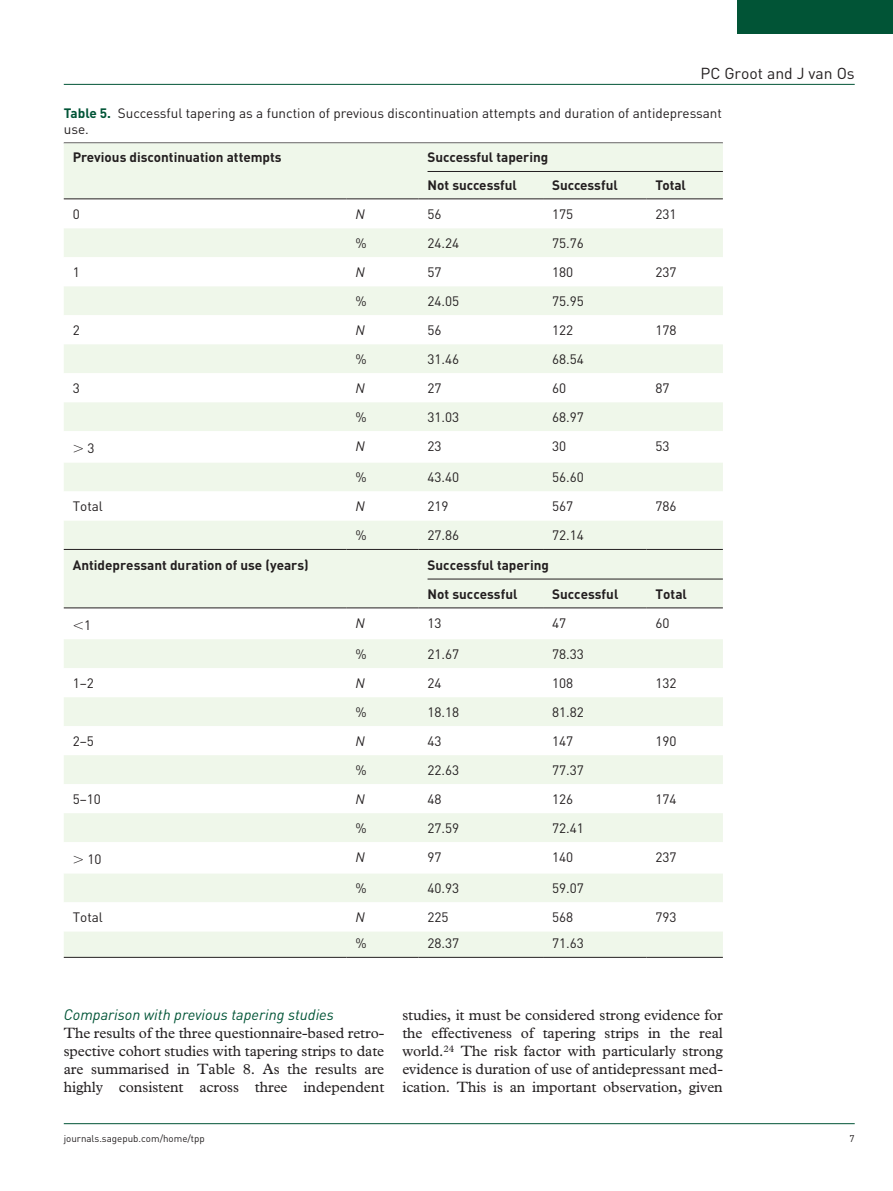
<style>
.page{position:relative;width:893px;height:1191px;background:#fff}
.page>*{position:absolute;margin:0;border:0;box-sizing:border-box;transform-origin:0 0}
.t1{font:15.75px "DIN";color:#231f20}
.t2{font:15px/18px "Plantin Std";letter-spacing:-.005em;color:#231f20;text-align:justify}
.t3{font:italic 15px "DIN";color:#015436}
.t4{font:13.5px/15.8px "DIN";color:#231f20}
.t5{font:700 13.5px/27.8px "DIN";color:#231f20}
.t6{font:italic 13.5px "DIN";color:#231f20}
.t7{font:9.75px "DIN";color:#231f20}
.s1{font-weight:700;color:#015436}
</style>
<div class="page">
<hr style="left:64px;top:84px;width:791px;height:1px;background:#015436">
<hr style="left:64px;top:1123px;width:791px;height:1px;background:#015436">
<div style="left:738px;top:0;width:155px;height:34px;background:#015436"></div>
<div style="left:64px;top:143px;width:659px;height:814px;background:#eff7ea"></div>
<svg style="left:64px;top:199px;width:659px;height:732px;fill:#eff7ea"></svg>
<hr style="left:64px;top:198px;width:282px;height:1px;background:#231f20">
<hr style="left:346px;top:198px;width:72px;height:1px;background:#231f20">
<hr style="left:418px;top:198px;width:125px;height:1px;background:#231f20">
<hr style="left:543px;top:198px;width:103px;height:1px;background:#231f20">
<hr style="left:646px;top:198px;width:77px;height:1px;background:#231f20">
<hr style="left:64px;top:957px;width:282px;height:1px;background:#231f20">
<hr style="left:346px;top:957px;width:72px;height:1px;background:#231f20">
<hr style="left:418px;top:957px;width:125px;height:1px;background:#231f20">
<hr style="left:543px;top:957px;width:103px;height:1px;background:#231f20">
<hr style="left:646px;top:957px;width:77px;height:1px;background:#231f20">
<hr style="left:64px;top:549px;width:282px;height:1px;background:#231f20">
<hr style="left:346px;top:549px;width:72px;height:1px;background:#231f20">
<hr style="left:418px;top:549px;width:125px;height:1px;background:#231f20">
<hr style="left:543px;top:549px;width:103px;height:1px;background:#231f20">
<hr style="left:646px;top:549px;width:77px;height:1px;background:#231f20">
<hr style="left:64px;top:607px;width:282px;height:1px;background:#231f20">
<hr style="left:346px;top:607px;width:72px;height:1px;background:#231f20">
<hr style="left:418px;top:607px;width:125px;height:1px;background:#231f20">
<hr style="left:543px;top:607px;width:103px;height:1px;background:#231f20">
<hr style="left:646px;top:607px;width:77px;height:1px;background:#231f20">
<hr style="left:428px;top:171px;width:295px;height:1px;background:#231f20">
<hr style="left:428px;top:578px;width:295px;height:1px;background:#231f20">
<svg style="left:74px;top:445px;width:9px;height:8px"></svg>
<svg style="left:74px;top:622px;width:9px;height:7px"></svg>
<svg style="left:74px;top:856px;width:9px;height:8px"></svg>
<p class="t1" style="left:700px;top:63px;width:156px">PC Groot and J van Os</p>
<p class="t4" style="left:64px;top:105px;width:660px"><span class="s1">Table 5.</span> Successful tapering as a function of previous discontinuation attempts and duration of antidepressant use.</p>
<p class="t5" style="left:73px;top:143px;width:210px">Previous discontinuation attempts</p>
<p class="t5" style="left:428px;top:143px;width:122px">Successful tapering<br>Not successful</p>
<p class="t5" style="left:552px;top:170px;width:67px">Successful</p>
<p class="t5" style="left:656px;top:170px;width:32px">Total</p>
<p class="t4" style="left:73px;top:206px;width:9px">0</p>
<p class="t6" style="left:356px;top:206px;width:11px">N</p>
<p class="t4" style="left:427px;top:206px;width:16px">56</p>
<p class="t4" style="left:552px;top:206px;width:23px">175</p>
<p class="t4" style="left:656px;top:206px;width:23px">231</p>
<p class="t4" style="left:356px;top:235px;width:13px">%</p>
<p class="t4" style="left:427px;top:235px;width:33px">24.24</p>
<p class="t4" style="left:552px;top:235px;width:33px">75.76</p>
<p class="t4" style="left:73px;top:264px;width:9px">1</p>
<p class="t6" style="left:356px;top:264px;width:11px">N</p>
<p class="t4" style="left:427px;top:264px;width:16px">57</p>
<p class="t4" style="left:552px;top:264px;width:23px">180</p>
<p class="t4" style="left:656px;top:264px;width:23px">237</p>
<p class="t4" style="left:356px;top:293px;width:13px">%</p>
<p class="t4" style="left:427px;top:293px;width:33px">24.05</p>
<p class="t4" style="left:552px;top:293px;width:33px">75.95</p>
<p class="t4" style="left:73px;top:322px;width:9px">2</p>
<p class="t6" style="left:356px;top:322px;width:11px">N</p>
<p class="t4" style="left:427px;top:322px;width:16px">56</p>
<p class="t4" style="left:552px;top:322px;width:23px">122</p>
<p class="t4" style="left:656px;top:322px;width:23px">178</p>
<p class="t4" style="left:356px;top:351px;width:13px">%</p>
<p class="t4" style="left:427px;top:351px;width:33px">31.46</p>
<p class="t4" style="left:552px;top:351px;width:33px">68.54</p>
<p class="t4" style="left:73px;top:380px;width:9px">3</p>
<p class="t6" style="left:356px;top:380px;width:11px">N</p>
<p class="t4" style="left:427px;top:380px;width:16px">27</p>
<p class="t4" style="left:552px;top:380px;width:16px">60</p>
<p class="t4" style="left:656px;top:380px;width:16px">87</p>
<p class="t4" style="left:356px;top:409px;width:13px">%</p>
<p class="t4" style="left:427px;top:409px;width:33px">31.03</p>
<p class="t4" style="left:552px;top:409px;width:33px">68.97</p>
<p class="t4" style="left:87px;top:440px;width:9px">3</p>
<p class="t6" style="left:356px;top:438px;width:11px">N</p>
<p class="t4" style="left:427px;top:438px;width:16px">23</p>
<p class="t4" style="left:552px;top:438px;width:16px">30</p>
<p class="t4" style="left:656px;top:438px;width:16px">53</p>
<p class="t4" style="left:356px;top:469px;width:13px">%</p>
<p class="t4" style="left:427px;top:469px;width:33px">43.40</p>
<p class="t4" style="left:552px;top:469px;width:33px">56.60</p>
<p class="t4" style="left:73px;top:498px;width:32px">Total</p>
<p class="t6" style="left:356px;top:498px;width:11px">N</p>
<p class="t4" style="left:427px;top:498px;width:23px">219</p>
<p class="t4" style="left:552px;top:498px;width:23px">567</p>
<p class="t4" style="left:656px;top:498px;width:23px">786</p>
<p class="t4" style="left:356px;top:527px;width:13px">%</p>
<p class="t4" style="left:427px;top:527px;width:33px">27.86</p>
<p class="t4" style="left:552px;top:527px;width:33px">72.14</p>
<p class="t5" style="left:73px;top:550px;width:237px">Antidepressant duration of use (years)</p>
<p class="t5" style="left:428px;top:549px;width:123px;line-height:29.2px">Successful tapering<br>Not successful</p>
<p class="t5" style="left:552px;top:579px;width:68px">Successful</p>
<p class="t5" style="left:656px;top:579px;width:33px">Total</p>
<p class="t4" style="left:84px;top:617px;width:9px">1</p>
<p class="t6" style="left:356px;top:614px;width:11px">N</p>
<p class="t4" style="left:427px;top:615px;width:16px">13</p>
<p class="t4" style="left:552px;top:615px;width:16px">47</p>
<p class="t4" style="left:656px;top:615px;width:16px">60</p>
<p class="t4" style="left:356px;top:646px;width:13px">%</p>
<p class="t4" style="left:427px;top:646px;width:33px">21.67</p>
<p class="t4" style="left:552px;top:646px;width:33px">78.33</p>
<p class="t4" style="left:73px;top:675px;width:23px">1–2</p>
<p class="t6" style="left:356px;top:675px;width:11px">N</p>
<p class="t4" style="left:427px;top:675px;width:16px">24</p>
<p class="t4" style="left:552px;top:675px;width:23px">108</p>
<p class="t4" style="left:656px;top:675px;width:23px">132</p>
<p class="t4" style="left:356px;top:704px;width:13px">%</p>
<p class="t4" style="left:427px;top:704px;width:33px">18.18</p>
<p class="t4" style="left:552px;top:704px;width:33px">81.82</p>
<p class="t4" style="left:73px;top:733px;width:23px">2–5</p>
<p class="t6" style="left:356px;top:733px;width:11px">N</p>
<p class="t4" style="left:427px;top:733px;width:16px">43</p>
<p class="t4" style="left:552px;top:733px;width:23px">147</p>
<p class="t4" style="left:656px;top:733px;width:23px">190</p>
<p class="t4" style="left:356px;top:762px;width:13px">%</p>
<p class="t4" style="left:427px;top:762px;width:33px">22.63</p>
<p class="t4" style="left:552px;top:762px;width:33px">77.37</p>
<p class="t4" style="left:73px;top:791px;width:30px">5–10</p>
<p class="t6" style="left:356px;top:791px;width:11px">N</p>
<p class="t4" style="left:427px;top:791px;width:16px">48</p>
<p class="t4" style="left:552px;top:791px;width:23px">126</p>
<p class="t4" style="left:656px;top:791px;width:23px">174</p>
<p class="t4" style="left:356px;top:820px;width:13px">%</p>
<p class="t4" style="left:427px;top:820px;width:33px">27.59</p>
<p class="t4" style="left:552px;top:820px;width:33px">72.41</p>
<p class="t4" style="left:87px;top:851px;width:16px">10</p>
<p class="t6" style="left:356px;top:849px;width:11px">N</p>
<p class="t4" style="left:427px;top:849px;width:16px">97</p>
<p class="t4" style="left:552px;top:849px;width:23px">140</p>
<p class="t4" style="left:656px;top:849px;width:23px">237</p>
<p class="t4" style="left:356px;top:880px;width:13px">%</p>
<p class="t4" style="left:427px;top:880px;width:33px">40.93</p>
<p class="t4" style="left:552px;top:880px;width:33px">59.07</p>
<p class="t4" style="left:73px;top:909px;width:32px">Total</p>
<p class="t6" style="left:356px;top:909px;width:11px">N</p>
<p class="t4" style="left:427px;top:909px;width:23px">225</p>
<p class="t4" style="left:552px;top:909px;width:23px">568</p>
<p class="t4" style="left:656px;top:909px;width:23px">793</p>
<p class="t4" style="left:356px;top:935px;width:13px">%</p>
<p class="t4" style="left:427px;top:935px;width:33px">28.37</p>
<p class="t4" style="left:552px;top:935px;width:33px">71.63</p>
<p class="t3" style="left:64px;top:1005px;width:272px">Comparison with previous tapering studies</p>
<p class="t2" style="left:64px;top:1024px;width:322px">The results of the three questionnaire-based retro&shy;spective cohort studies with tapering strips to date are summarised in Table 8. As the results are highly consistent across three independent</p>
<p class="t2" style="left:402px;top:1006px;width:322px">studies, it must be considered strong evidence for the effectiveness of tapering strips in the real world.<sup>24</sup> The risk factor with particularly strong evidence is duration of use of antidepressant med&shy;ication. This is an important observation, given</p>
<p class="t7" style="left:64px;top:1132px;width:143px">journals.sagepub.com/home/tpp</p>
<p class="t7" style="left:850px;top:1132px;width:7px">7</p>
</div>
